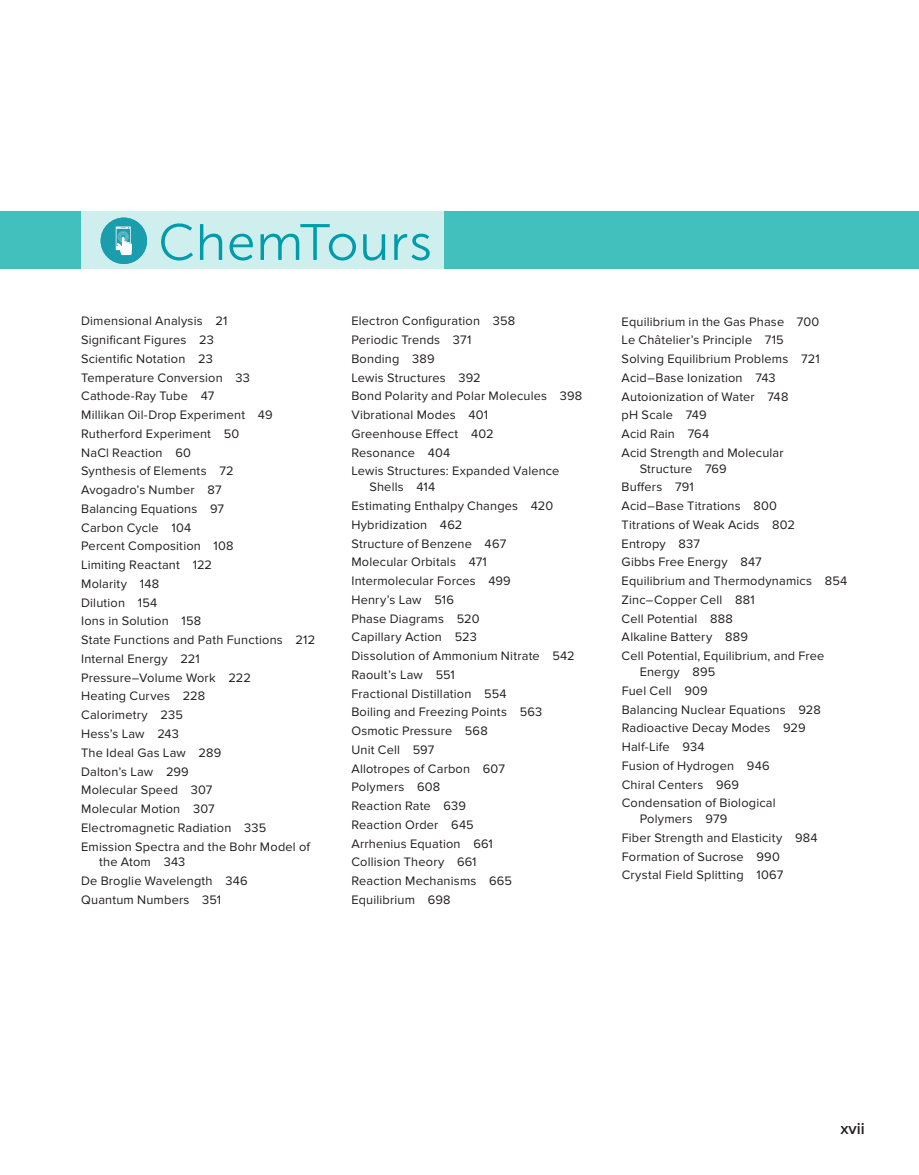
<style>
.page{position:relative;width:919px;height:1175px;background:#fff}
.page>*{position:absolute;margin:0;border:0;box-sizing:border-box;transform-origin:0 0}
.t1{font:51px "Museo Sans 300";letter-spacing:.01em;color:#009cac}
.t2{font:600 16.5px "Proxima Nova";color:#231f20}
.t3{font:12.75px/18.8px "Proxima Nova";letter-spacing:.015em;color:#231f20}
</style>
<div class="page">
<div style="left:0;top:212px;width:918px;height:57px;background:#42c0bd"></div>
<div style="left:81px;top:211px;width:362px;height:58px;background:#cfefee"></div>
<div style="left:101px;top:218px;width:46px;height:46px;background:#1a9dad;border-radius:23px"></div>
<svg style="left:116px;top:226px;width:16px;height:29px"></svg>
<p class="t1" style="left:158px;top:215px;width:275px">ChemTours</p>
<p class="t3" style="left:81px;top:312px;width:235px">Dimensional Analysis 21<br>Significant Figures 23<br>Scientific Notation 23<br>Temperature Conversion 33<br>Cathode-Ray Tube 47<br>Millikan Oil-Drop Experiment 49<br>Rutherford Experiment 50<br>NaCl Reaction 60<br>Synthesis of Elements 72<br>Avogadro’s Number 87<br>Balancing Equations 97<br>Carbon Cycle 104<br>Percent Composition 108<br>Limiting Reactant 122<br>Molarity 148<br>Dilution 154<br>Ions in Solution 158<br>State Functions and Path Functions 212<br>Internal Energy 221<br>Pressure–Volume Work 222<br>Heating Curves 228<br>Calorimetry 235<br>Hess’s Law 243<br>The Ideal Gas Law 289<br>Dalton’s Law 299<br>Molecular Speed 307<br>Molecular Motion 307<br>Electromagnetic Radiation 335<br>Emission Spectra and the Bohr Model of</p>
<p class="t3" style="left:81px;top:853px;width:168px;text-indent:18px">the Atom 343<br>De Broglie Wavelength 346<br>Quantum Numbers 351</p>
<p class="t3" style="left:351px;top:312px;width:232px">Electron Configuration 358<br>Periodic Trends 371<br>Bonding 389<br>Lewis Structures 392<br>Bond Polarity and Polar Molecules 398<br>Vibrational Modes 401<br>Greenhouse Effect 402<br>Resonance 404<br>Lewis Structures: Expanded Valence</p>
<p class="t3" style="left:351px;top:478px;width:225px;text-indent:18px">Shells 414<br>Estimating Enthalpy Changes 420<br>Hybridization 462<br>Structure of Benzene 467<br>Molecular Orbitals 471<br>Intermolecular Forces 499<br>Henry’s Law 516<br>Phase Diagrams 520<br>Capillary Action 523<br>Dissolution of Ammonium Nitrate 542<br>Raoult’s Law 551<br>Fractional Distillation 554<br>Boiling and Freezing Points 563<br>Osmotic Pressure 568<br>Unit Cell 597<br>Allotropes of Carbon 607<br>Polymers 608<br>Reaction Rate 639<br>Reaction Order 645<br>Arrhenius Equation 661<br>Collision Theory 661<br>Reaction Mechanisms 665<br>Equilibrium 698</p>
<p class="t3" style="left:621px;top:312px;width:200px">Equilibrium in the Gas Phase 700<br>Le Châtelier’s Principle 715<br>Solving Equilibrium Problems 721<br>Acid–Base Ionization 743<br>Autoionization of Water 748<br>pH Scale 749<br>Acid Rain 764<br>Acid Strength and Molecular</p>
<p class="t3" style="left:621px;top:459px;width:227px;text-indent:18px">Structure 769<br>Buffers 791<br>Acid–Base Titrations 800<br>Titrations of Weak Acids 802<br>Entropy 837<br>Gibbs Free Energy 847<br>Equilibrium and Thermodynamics 854<br>Zinc–Copper Cell 881<br>Cell Potential 888<br>Alkaline Battery 889<br>Cell Potential, Equilibrium, and Free</p>
<p class="t3" style="left:621px;top:662px;width:200px;text-indent:18px">Energy 895<br>Fuel Cell 909<br>Balancing Nuclear Equations 928<br>Radioactive Decay Modes 929<br>Half-Life 934<br>Fusion of Hydrogen 946<br>Chiral Centers 969<br>Condensation of Biological</p>
<p class="t3" style="left:621px;top:809px;width:197px;text-indent:18px">Polymers 979<br>Fiber Strength and Elasticity 984<br>Formation of Sucrose 990<br>Crystal Field Splitting 1067</p>
<p class="t2" style="left:840px;top:1119px;width:26px">xvii</p>
</div>
